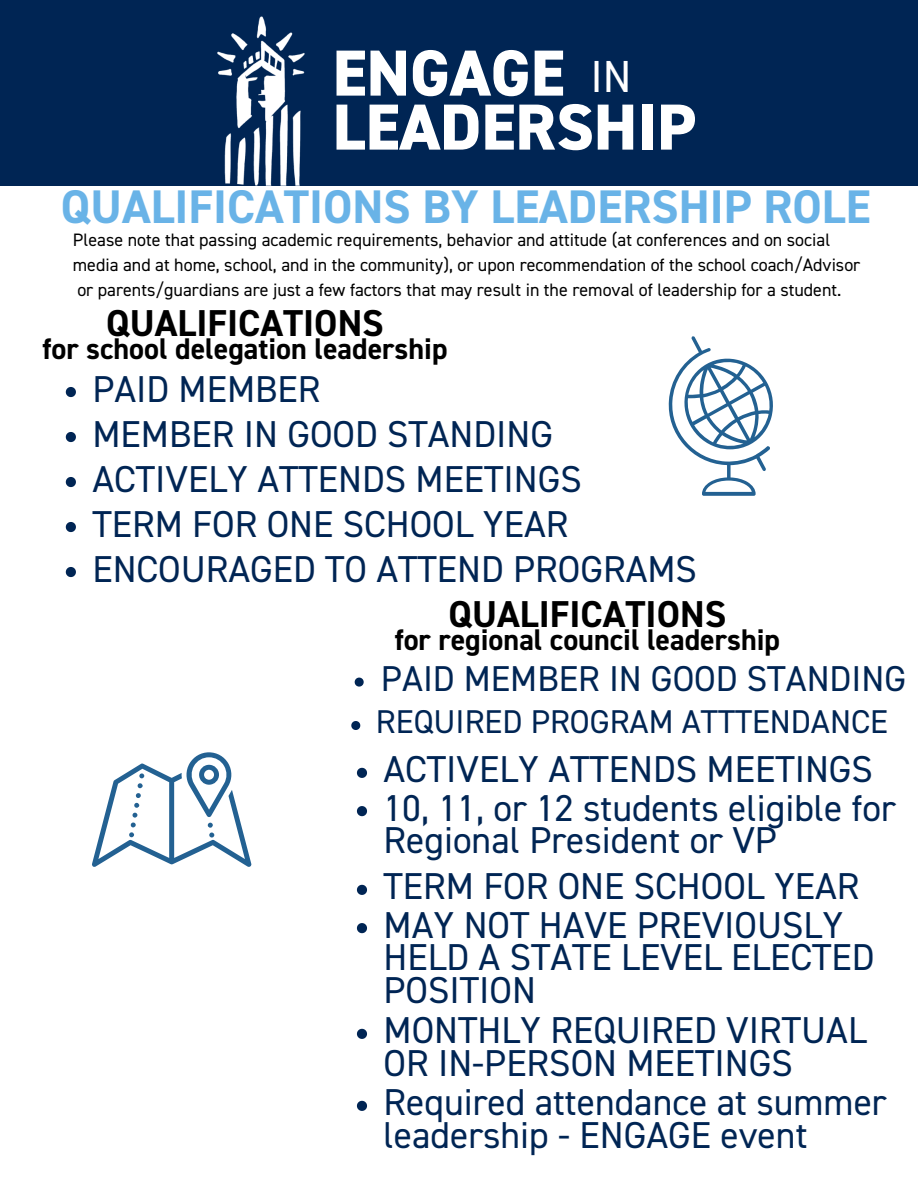
<style>
.page{position:relative;width:918px;height:1188px;background:#fff}
.page>*{position:absolute;margin:0;border:0;box-sizing:border-box;transform-origin:0 0}
.t1{font:800 65.25px "DIN2014";color:#fff}
.t2{font:700 47.25px "DIN2014";color:#69b3e7}
.t3{font:45px "DIN2014";color:#fff}
.t4{font:37.5px/32.7px "DIN2014";color:#002554}
.t5{font:700 37.5px "DIN2014";color:#000}
.t6{font:36px "DIN2014";color:#002554}
.t7{font:33px "DIN2014";color:#002554}
.t8{font:700 30px "DIN2014";color:#000}
.t9{font:18px/24.8px "DIN2014";color:#000}
</style>
<div class="page">
<div style="left:0;top:0;width:918px;height:186px;background:#002554"></div>
<img style="left:217px;top:16px;width:88px;height:170px">
<svg style="left:668px;top:336px;width:105px;height:160px"></svg>
<svg style="left:92px;top:752px;width:160px;height:115px"></svg>
<svg style="left:66px;top:432px;width:10px;height:10px"></svg>
<svg style="left:66px;top:387px;width:10px;height:10px"></svg>
<svg style="left:66px;top:477px;width:10px;height:10px"></svg>
<svg style="left:351px;top:721px;width:9px;height:9px"></svg>
<svg style="left:355px;top:678px;width:9px;height:9px"></svg>
<svg style="left:357px;top:768px;width:10px;height:10px"></svg>
<svg style="left:357px;top:806px;width:10px;height:10px"></svg>
<svg style="left:66px;top:522px;width:10px;height:10px"></svg>
<svg style="left:357px;top:885px;width:10px;height:10px"></svg>
<svg style="left:357px;top:923px;width:10px;height:10px"></svg>
<svg style="left:357px;top:1029px;width:10px;height:10px"></svg>
<svg style="left:357px;top:1101px;width:10px;height:10px"></svg>
<svg style="left:66px;top:567px;width:10px;height:10px"></svg>
<p class="t1" style="left:333px;top:45px;width:234px">ENGAGE</p>
<p class="t1" style="left:333px;top:99px;width:365px">LEADERSHIP</p>
<p class="t3" style="left:590px;top:57px;width:43px">IN</p>
<p class="t2" style="left:61px;top:186px;width:811px">QUALIFICATIONS BY LEADERSHIP ROLE</p>
<p class="t9" style="left:73px;top:229px;width:789px">Please note that passing academic requirements, behavior and attitude (at conferences and on social media and at home, school, and in the community), or upon recommendation of the school coach/Advisor or parents/guardians are just a few factors that may result in the removal of leadership for a student.</p>
<p class="t5" style="left:106px;top:307px;width:279px">QUALIFICATIONS</p>
<p class="t8" style="left:42px;top:335px;width:407px">for school delegation leadership</p>
<p class="t4" style="left:92px;top:375px;width:230px">PAID MEMBER</p>
<p class="t4" style="left:92px;top:420px;width:462px">MEMBER IN GOOD STANDING</p>
<p class="t4" style="left:92px;top:465px;width:491px">ACTIVELY ATTENDS MEETINGS</p>
<p class="t4" style="left:92px;top:510px;width:478px">TERM FOR ONE SCHOOL YEAR</p>
<p class="t4" style="left:92px;top:555px;width:606px">ENCOURAGED TO ATTEND PROGRAMS</p>
<p class="t5" style="left:449px;top:598px;width:279px">QUALIFICATIONS</p>
<p class="t8" style="left:395px;top:626px;width:387px">for regional council leadership</p>
<p class="t6" style="left:381px;top:663px;width:527px">PAID MEMBER IN GOOD STANDING</p>
<p class="t7" style="left:376px;top:708px;width:514px">REQUIRED PROGRAM ATTTENDANCE</p>
<p class="t4" style="left:384px;top:756px;width:491px">ACTIVELY ATTENDS MEETINGS</p>
<p class="t4" style="left:384px;top:794px;width:514px">10, 11, or 12 students eligible for<br>Regional President or VP</p>
<p class="t4" style="left:384px;top:873px;width:478px">TERM FOR ONE SCHOOL YEAR</p>
<p class="t4" style="left:384px;top:911px;width:493px">MAY NOT HAVE PREVIOUSLY<br>HELD A STATE LEVEL ELECTED<br>POSITION</p>
<p class="t4" style="left:384px;top:1017px;width:485px">MONTHLY REQUIRED VIRTUAL<br>OR IN-PERSON MEETINGS</p>
<p class="t4" style="left:384px;top:1089px;width:505px">Required attendance at summer leadership - ENGAGE event</p>
</div>
